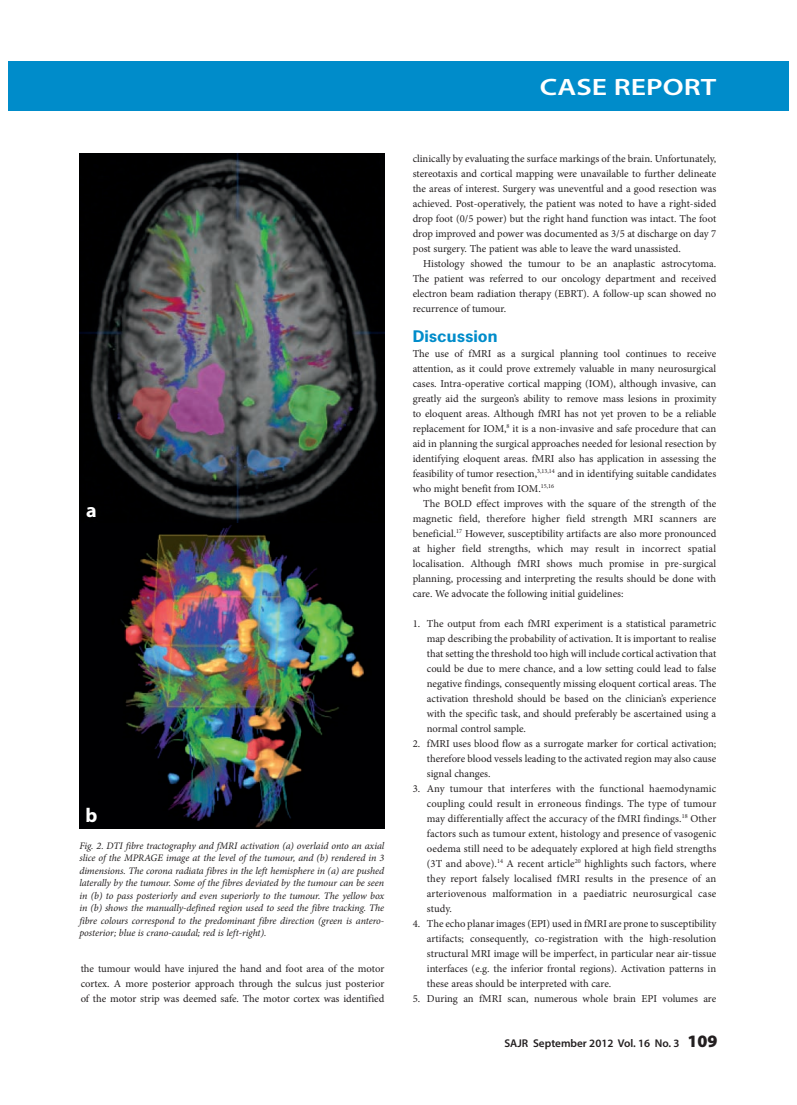
<style>
.page{position:relative;width:797px;height:1105px;background:#fff}
.page>*{position:absolute;margin:0;border:0;box-sizing:border-box;transform-origin:0 0}
.t1{font:600 23.75px "Myriad Pro";color:#fff;scale:1.25 1}
.t2{font:700 20px "Myriad Pro";color:#fff}
.t3{font:700 15px "News Gothic Std";color:#008cca;scale:1.15 1}
.t4{font:600 11.25px "Myriad Pro";color:#231f20}
.t5{font:10.62px/15px "Minion Pro";color:#231f20;text-align:justify}
.t6{font:italic 10px/12.5px "Minion Pro";letter-spacing:-.005em;color:#231f20;text-align:justify}
.s1{font-weight:900;font-size:17.5px}
</style>
<div class="page">
<div style="left:26px;top:61px;width:762px;height:49px;background:#008cca"></div>
<img style="left:79px;top:154px;width:305px;height:674px">
<div style="left:9px;top:61px;width:35px;height:49px;background:#008cca"></div>
<h2 class="t2" style="left:86px;top:497px;width:12px">a</h2>
<h2 class="t2" style="left:86px;top:803px;width:13px">b</h2>
<p class="t6" style="left:79px;top:839px;width:306px">Fig. 2. DTI fibre tractography and fMRI activation (a) overlaid onto an axial slice of the MPRAGE image at the level of the tumour, and (b) rendered in 3 dimensions. The corona radiata fibres in the left hemisphere in (a) are pushed laterally by the tumour. Some of the fibres deviated by the tumour can be seen in (b) to pass posteriorly and even superiorly to the tumour. The yellow box in (b) shows the manually-defined region used to seed the fibre tracking. The fibre colours correspond to the predominant fibre direction (green is antero&shy;posterior; blue is crano-caudal; red is left-right).</p>
<p class="t5" style="left:81px;top:961px;width:305px">the tumour would have injured the hand and foot area of the motor cortex. A more posterior approach through the sulcus just posterior of the motor strip was deemed safe. The motor cortex was identified</p>
<h1 class="t1" style="left:540px;top:71px;width:143px">CASE REPORT</h1>
<p class="t5" style="left:412px;top:151px;width:305px">clinically by evaluating the surface markings of the brain. Unfortunately, stereotaxis and cortical mapping were unavailable to further delineate the areas of interest. Surgery was uneventful and a good resection was achieved. Post-operatively, the patient was noted to have a right-sided drop foot (0/5 power) but the right hand function was intact. The foot drop improved and power was documented as 3/5 at discharge on day 7 post surgery. The patient was able to leave the ward unassisted.</p>
<p class="t5" style="left:412px;top:256px;width:305px;text-indent:11px">Histology showed the tumour to be an anaplastic astrocytoma.<br>The patient was referred to our oncology department and received electron beam radiation therapy (EBRT). A follow-up scan showed no recurrence of tumour.</p>
<h3 class="t3" style="left:412px;top:326px;width:75px">Discussion</h3>
<p class="t5" style="left:412px;top:346px;width:305px">The use of fMRI as a surgical planning tool continues to receive attention, as it could prove extremely valuable in many neurosurgical cases. Intra-operative cortical mapping (IOM), although invasive, can greatly aid the surgeon’s ability to remove mass lesions in proximity to eloquent areas. Although fMRI has not yet proven to be a reliable replacement for IOM,<sup>8</sup> it is a non-invasive and safe procedure that can aid in planning the surgical approaches needed for lesional resection by identifying eloquent areas. fMRI also has application in assessing the feasibility of tumor resection,<sup>3,13,14</sup> and in identifying suitable candidates who might benefit from IOM.<sup>15,16</sup></p>
<p class="t5" style="left:412px;top:496px;width:305px;text-indent:11px">The BOLD effect improves with the square of the strength of the magnetic field, therefore higher field strength MRI scanners are beneficial.<sup>17</sup> However, susceptibility artifacts are also more pronounced at higher field strengths, which may result in incorrect spatial localisation. Although fMRI shows much promise in pre-surgical planning, processing and interpreting the results should be done with care. We advocate the following initial guidelines:</p>
<p class="t5" style="left:427px;top:616px;width:291px;text-indent:-14px">1. The output from each fMRI experiment is a statistical parametric map describing the probability of activation. It is important to realise that setting the threshold too high will include cortical activation that could be due to mere chance, and a low setting could lead to false negative findings, consequently missing eloquent cortical areas. The activation threshold should be based on the clinician’s experience with the specific task, and should preferably be ascertained using a normal control sample.</p>
<p class="t5" style="left:427px;top:736px;width:291px;text-indent:-14px">2. fMRI uses blood flow as a surrogate marker for cortical activation; therefore blood vessels leading to the activated region may also cause signal changes.</p>
<p class="t5" style="left:427px;top:781px;width:291px;text-indent:-14px">3. Any tumour that interferes with the functional haemodynamic coupling could result in erroneous findings. The type of tumour may differentially affect the accuracy of the fMRI findings.<sup>18</sup> Other factors such as tumour extent, histology and presence of vasogenic oedema still need to be adequately explored at high field strengths (3T and above).<sup>14</sup> A recent article<sup>20</sup> highlights such factors, where they report falsely localised fMRI results in the presence of an arteriovenous malformation in a paediatric neurosurgical case study.</p>
<p class="t5" style="left:427px;top:916px;width:291px;text-indent:-14px">4. The echo planar images (EPI) used in fMRI are prone to susceptibility artifacts; consequently, co-registration with the high-resolution structural MRI image will be imperfect, in particular near air-tissue interfaces (e.g. the inferior frontal regions). Activation patterns in these areas should be interpreted with care.</p>
<p class="t5" style="left:412px;top:991px;width:305px">5. During an fMRI scan, numerous whole brain EPI volumes are</p>
<p class="t4" style="left:504px;top:1036px;width:215px">SAJR September 2012 Vol. 16 No. 3 <span class="s1">109</span></p>
</div>
